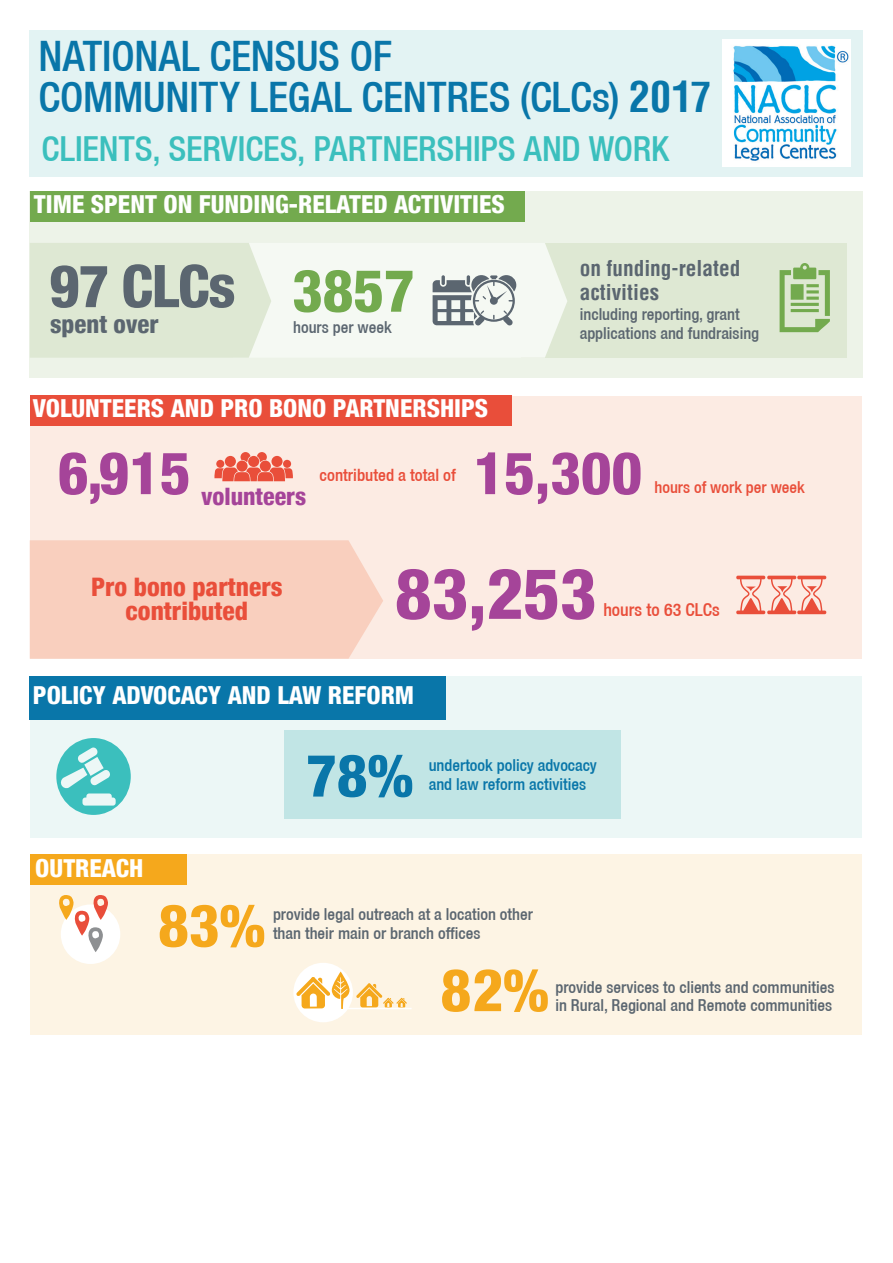
<style>
.page{position:relative;width:893px;height:1263px;background:#fff}
.page>*{position:absolute;margin:0;border:0;box-sizing:border-box;transform-origin:0 0}
.t1{font:800 condensed 70.5px "Helvetica 87";color:#a54499}
.t2{font:800 condensed 58.95px "Helvetica 87";color:#a54499}
.t3{font:800 condensed 58.95px "Helvetica 87";color:#f5a81c}
.t4{font:800 condensed 58.95px "Helvetica 87";letter-spacing:-.02em;color:#5b6670}
.t5{font:800 condensed 58.95px "Helvetica 87";color:#73aa4e}
.t6{font:800 condensed 58.95px "Helvetica 87";color:#0976a9}
.t7{font:500 condensed 42px/40.5px "Helvetica 67";letter-spacing:-.005em;color:#0976a9}
.t8{font:500 condensed 34.5px "Helvetica 67";letter-spacing:-.005em;color:#3bbfbd}
.t9{font:800 condensed 25.5px/24.2px "Helvetica 87";color:#e94e3a;text-align:center}
.Heading{font:800 condensed 24.75px "Helvetica 87";color:#fff}
.Heading-2{font:800 condensed 24.75px "Helvetica 87";color:#5b6670}
.t10{font:800 condensed 24px "Helvetica 87";color:#a54499}
.t11{font:700 condensed 21.3px "Helvetica";color:#5b6670}
.t12{font:500 condensed 17.85px "Helvetica 67";color:#e94e3a}
.t13{font:500 condensed 16.95px "Helvetica 67";color:#e94e3a}
.t14{font:500 condensed 16.5px/18.8px "Helvetica 67";color:#5b6670}
.t15{font:500 condensed 16.5px "Helvetica 67";color:#0976a9}
.t16{font:500 condensed 16.5px "Helvetica 67";color:#e94e3a}
.t17{font:500 condensed 15px "Helvetica 67";color:#231f20}
.s1{font-family:"Helvetica";font-weight:700}
</style>
<div class="page">
<div style="left:30px;top:677px;width:832px;height:161px;background:#ecf7f6"></div>
<div style="left:30px;top:396px;width:832px;height:263px;background:#fcebe3"></div>
<div style="left:30px;top:540px;width:353px;height:119px;background:#f9cfbe"></div>
<svg style="left:214px;top:452px;width:79px;height:29px"></svg>
<svg style="left:736px;top:576px;width:90px;height:38px"></svg>
<div style="left:30px;top:396px;width:482px;height:30px;background:#e94e3a"></div>
<div style="left:285px;top:731px;width:336px;height:88px;background:#c1e5e5"></div>
<div style="left:30px;top:677px;width:416px;height:43px;background:#0976a9"></div>
<div style="left:56px;top:738px;width:75px;height:77px;background:#3bbfbd;border-radius:50%"></div>
<svg style="left:60px;top:745px;width:56px;height:60px"></svg>
<div style="left:30px;top:30px;width:833px;height:146px;background:#e3f3f3"></div>
<img style="left:722px;top:39px;width:128px;height:128px">
<div style="left:30px;top:854px;width:832px;height:180px;background:#fdf4e4"></div>
<div style="left:61px;top:904px;width:59px;height:60px;background:#fff;border-radius:50%"></div>
<svg style="left:59px;top:895px;width:50px;height:57px"></svg>
<div style="left:293px;top:963px;width:60px;height:59px;background:#fff;border-radius:50%"></div>
<svg style="left:356px;top:983px;width:51px;height:24px"></svg>
<svg style="left:296px;top:971px;width:54px;height:38px"></svg>
<hr style="left:346px;top:1008px;width:66px;height:1px;background:#fff">
<div style="left:30px;top:855px;width:156px;height:30px;background:#f5a81c"></div>
<div style="left:30px;top:191px;width:833px;height:187px;background:#edf3e8"></div>
<div style="left:30px;top:191px;width:495px;height:31px;background:#73aa4e"></div>
<div style="left:521px;top:243px;width:326px;height:115px;background:#dee8d3"></div>
<svg style="left:30px;top:243px;width:537px;height:115px"></svg>
<svg style="left:780px;top:263px;width:50px;height:69px"></svg>
<p class="t7" style="left:38px;top:36px;width:675px">NATIONAL CENSUS OF<br>COMMUNITY LEGAL CENTRES (CLCs) <span class="s1">2017</span></p>
<p class="t8" style="left:42px;top:128px;width:629px">CLIENTS, SERVICES, PARTNERSHIPS AND WORK</p>
<p class="Heading" style="left:34px;top:189px;width:472px">TIME SPENT ON FUNDING-RELATED ACTIVITIES</p>
<p class="t4" style="left:49px;top:250px;width:188px">97 CLCs</p>
<p class="Heading-2" style="left:50px;top:309px;width:110px">spent over</p>
<p class="t5" style="left:292px;top:254px;width:124px">3857</p>
<p class="t14" style="left:293px;top:317px;width:100px">hours per week</p>
<p class="Heading" style="left:33px;top:393px;width:457px">VOLUNTEERS AND PRO BONO PARTNERSHIPS</p>
<p class="t17" style="left:30px;top:392px;width:7px">-</p>
<p class="t11" style="left:580px;top:255px;width:162px">on funding-related</p>
<p class="t11" style="left:580px;top:279px;width:81px">activities</p>
<p class="t14" style="left:580px;top:305px;width:181px">including reporting, grant applications and fundraising</p>
<p class="t2" style="left:58px;top:437px;width:134px">6,915</p>
<p class="t10" style="left:201px;top:481px;width:107px">volunteers</p>
<p class="t13" style="left:320px;top:465px;width:138px">contributed a total of</p>
<p class="t2" style="left:474px;top:437px;width:170px">15,300</p>
<p class="t16" style="left:654px;top:477px;width:152px">hours of work per week</p>
<p class="t9" style="left:91px;top:575px;width:193px">Pro bono partners contributed</p>
<p class="t1" style="left:395px;top:550px;width:203px">83,253</p>
<p class="t12" style="left:603px;top:599px;width:118px">hours to 63 CLCs</p>
<p class="Heading" style="left:33px;top:680px;width:383px">POLICY ADVOCACY AND LAW REFORM</p>
<p class="t6" style="left:306px;top:739px;width:109px">78%</p>
<p class="t15" style="left:429px;top:756px;width:170px">undertook policy advocacy</p>
<p class="t15" style="left:429px;top:774px;width:159px">and law reform activities</p>
<p class="Heading" style="left:35px;top:853px;width:109px">OUTREACH</p>
<p class="t3" style="left:158px;top:889px;width:109px">83%</p>
<p class="t14" style="left:273px;top:905px;width:261px">provide legal outreach at a location other</p>
<p class="t14" style="left:273px;top:923px;width:209px">than their main or branch offices</p>
<p class="t3" style="left:441px;top:954px;width:110px">82%</p>
<p class="t14" style="left:555px;top:977px;width:281px">provide services to clients and communities</p>
<p class="t14" style="left:555px;top:996px;width:278px">in Rural, Regional and Remote communities</p>
</div>
